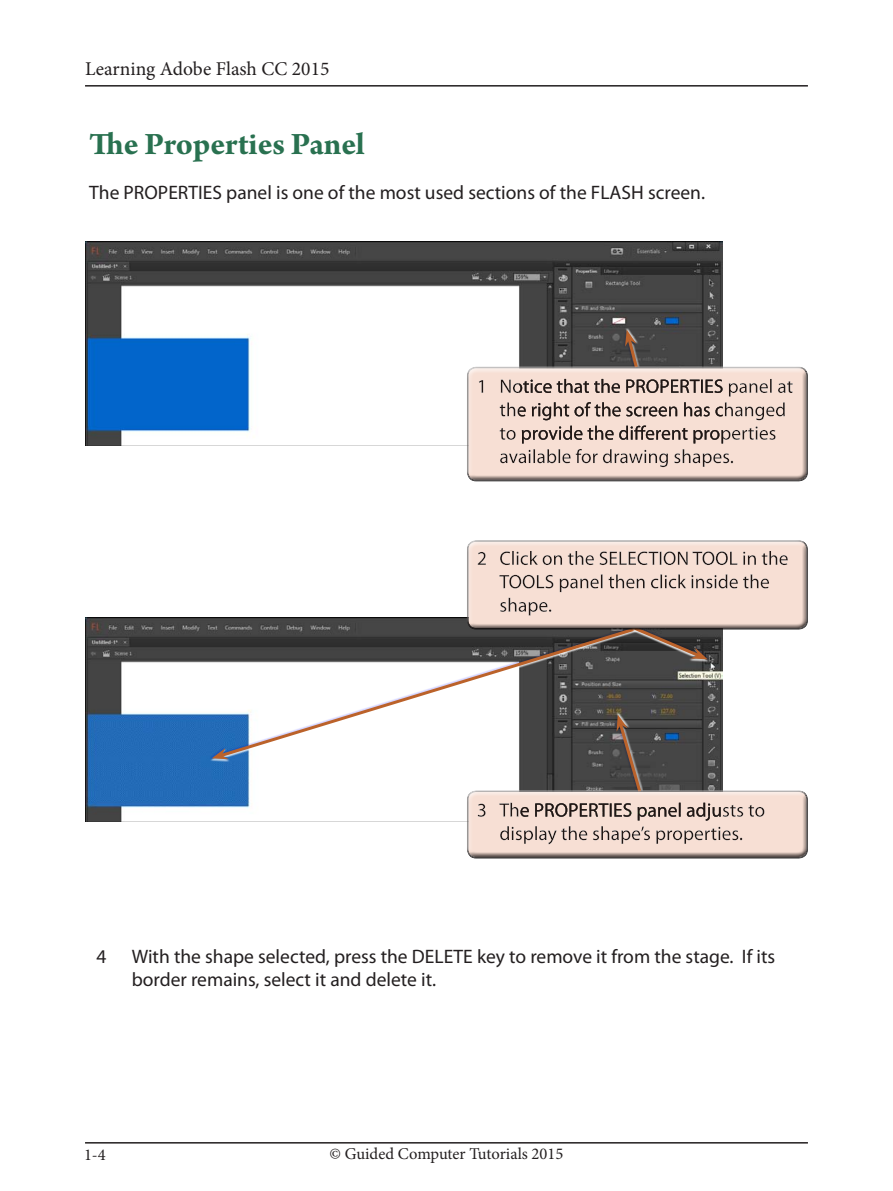
<style>
.page{position:relative;width:893px;height:1191px;background:#fff}
.page>*{position:absolute;margin:0;border:0;box-sizing:border-box;transform-origin:0 0}
.Sub-Head{font:700 33px "Arno Pro";letter-spacing:-.005em;color:#297150}
.Body{font:19.5px/23.4px "Myriad Pro";color:#231f20}
.Paragraph{font:19.5px "Myriad Pro";color:#231f20}
.t1{font:19.5px "Minion Pro";color:#231f20}
.t2{font:16.5px "Minion Pro";color:#231f20}
</style>
<div class="page">
<hr style="left:85px;top:1142px;width:723px;height:1px;background:#231f20">
<hr style="left:85px;top:85px;width:723px;height:2px;background:#231f20">
<img style="left:85px;top:241px;width:638px;height:204px">
<div style="left:625px;top:328px;width:15px;height:40px;background:#fff;opacity:.94"></div>
<div style="left:622px;top:329px;width:18px;height:41px;background:#00f;opacity:.18"></div>
<img style="left:85px;top:617px;width:638px;height:204px">
<svg style="left:218px;top:624px;width:423px;height:135px"></svg>
<svg style="left:212px;top:748px;width:17px;height:11px"></svg>
<div style="left:632px;top:627px;width:78px;height:34px;background:#fff;opacity:.94"></div>
<div style="left:633px;top:625px;width:77px;height:35px;background:#00f;opacity:.18"></div>
<div style="left:616px;top:712px;width:27px;height:80px;background:#fff;opacity:.94"></div>
<svg style="left:467px;top:330px;width:256px;height:34px"></svg>
<div style="left:466px;top:364px;width:346px;height:113px;background:#fff;opacity:.75"></div>
<div style="left:466px;top:367px;width:348px;height:115px;background:#231f20;opacity:.75"></div>
<svg style="left:467px;top:630px;width:256px;height:29px;background:#4c4642"></svg>
<div style="left:466px;top:538px;width:345px;height:87px;background:#fff;opacity:.75"></div>
<div style="left:466px;top:541px;width:345px;height:89px;background:#231f20;opacity:.75"></div>
<svg style="left:467px;top:714px;width:256px;height:74px"></svg>
<div style="left:466px;top:788px;width:342px;height:66px;background:#fff;opacity:.75"></div>
<div style="left:466px;top:791px;width:342px;height:69px;background:#231f20;opacity:.75"></div>
<p class="t1" style="left:85px;top:56px;width:246px">Learning Adobe Flash CC 2015</p>
<p class="Sub-Head" style="left:89px;top:125px;width:277px">The Properties Panel</p>
<p class="Paragraph" style="left:89px;top:180px;width:617px">The PROPERTIES panel is one of the most used sections of the FLASH screen.</p>
<p class="Body" style="left:96px;top:944px;width:12px">4</p>
<p class="Body" style="left:132px;top:944px;width:645px">With the shape selected, press the DELETE key to remove it from the stage. If its border remains, select it and delete it.</p>
<p class="t2" style="left:84px;top:1143px;width:23px">1-4</p>
<p class="t2" style="left:330px;top:1143px;width:235px">© Guided Computer Tutorials 2015</p>
</div>
